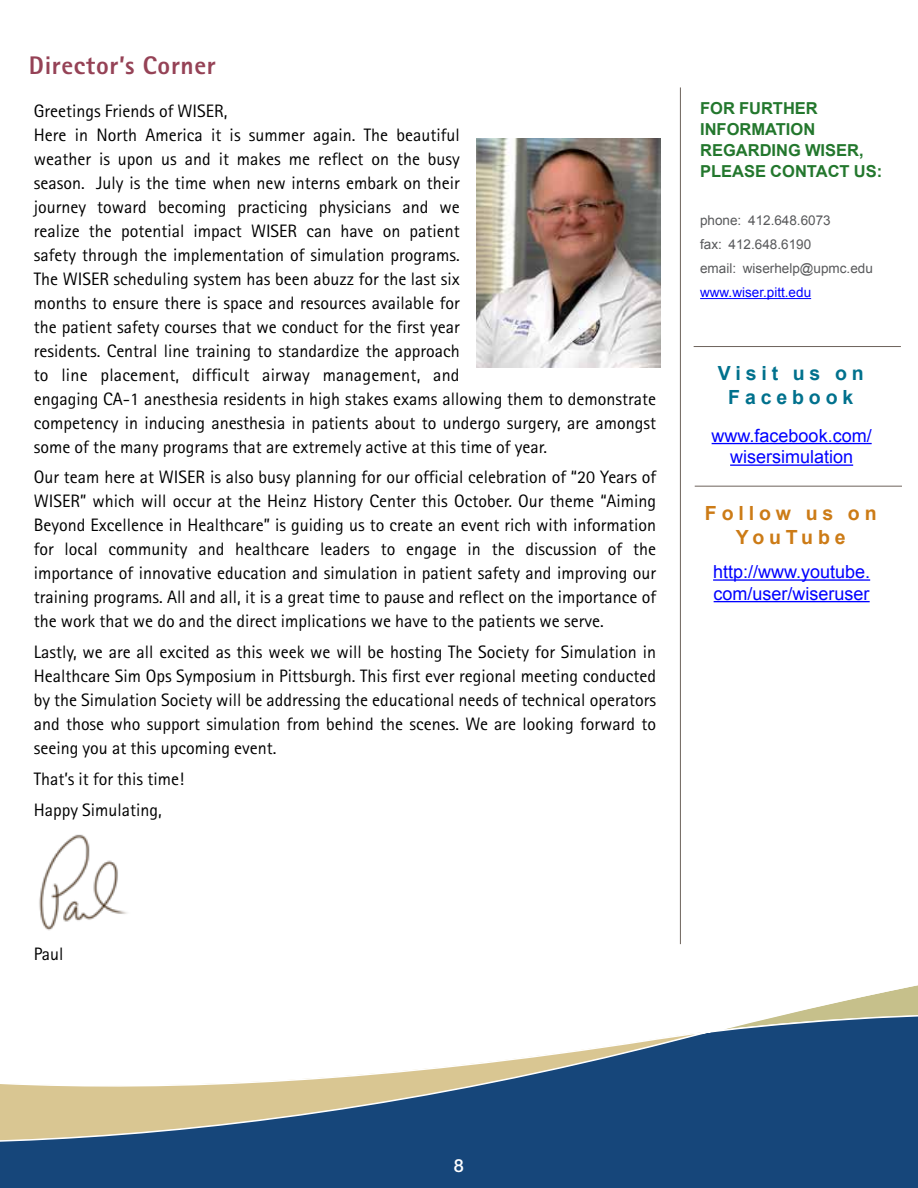
<style>
.page{position:relative;width:918px;height:1188px;background:#fff}
.page>*{position:absolute;margin:0;border:0;box-sizing:border-box;transform-origin:0 0}
.t1{font:800 25.5px "Rotis Sans Serif";letter-spacing:.025em;color:#954256}
.t2{font:700 19.5px/24px "Arial";letter-spacing:.25em;color:#00718d;text-align:center}
.t3{font:700 19.5px/24px "Arial";letter-spacing:.25em;color:#cc7b16;text-align:center}
.t4{font:18px/24px "Rotis Sans Serif";color:#000}
.t5{font:18px/21.6px "Arial";color:#00f;text-align:center}
.t6{font:500 18px "Helvetica Neue";color:#fff}
.t7{font:700 16.5px/21px "Arial";color:#23772d}
.t8{font:13.5px/24px "Arial";color:#58595b}
.t9{font:13.5px "Arial";color:#00f}
</style>
<div class="page">
<svg style="left:0;top:904px;width:918px;height:284px"></svg>
<img style="left:477px;top:139px;width:184px;height:229px">
<hr style="left:694px;top:346px;width:207px;height:1px;background:#6d635b">
<hr style="left:700px;top:298px;width:111px;height:1px;background:#00f">
<hr style="left:712px;top:443px;width:160px;height:1px;background:#00f">
<hr style="left:730px;top:465px;width:123px;height:1px;background:#00f">
<hr style="left:695px;top:486px;width:207px;height:1px;background:#6d635b">
<hr style="left:713px;top:579px;width:157px;height:2px;background:#00f">
<hr style="left:714px;top:601px;width:156px;height:1px;background:#00f">
<hr style="left:680px;top:87px;width:1px;height:857px;background:#6d635b">
<img style="left:28px;top:834px;width:109px;height:102px">
<h1 class="t1" style="left:29px;top:49px;width:188px">Director’s Corner</h1>
<p class="t4" style="left:34px;top:98px;width:624px">Greetings Friends of WISER,<br>Here in North America it is summer again. The beautiful<br>weather is upon us and it makes me reflect on the busy<br>season. July is the time when new interns embark on their<br>journey toward becoming practicing physicians and we<br>realize the potential impact WISER can have on patient<br>safety through the implementation of simulation programs.<br>The WISER scheduling system has been abuzz for the last six<br>months to ensure there is space and resources available for<br>the patient safety courses that we conduct for the first year<br>residents. Central line training to standardize the approach<br>to line placement, difficult airway management, and<br>engaging CA-1 anesthesia residents in high stakes exams allowing them to demonstrate competency in inducing anesthesia in patients about to undergo surgery, are amongst some of the many programs that are extremely active at this time of year.</p>
<p class="t4" style="left:34px;top:465px;width:624px;text-align:justify">Our team here at WISER is also busy planning for our official celebration of “20 Years of WISER” which will occur at the Heinz History Center this October. Our theme “Aiming Beyond Excellence in Healthcare” is guiding us to create an event rich with information for local community and healthcare leaders to engage in the discussion of the importance of innovative education and simulation in patient safety and improving our training programs. All and all, it is a great time to pause and reflect on the importance of the work that we do and the direct implications we have to the patients we serve.</p>
<p class="t4" style="left:34px;top:640px;width:624px;text-align:justify">Lastly, we are all excited as this week we will be hosting The Society for Simulation in Healthcare Sim Ops Symposium in Pittsburgh. This first ever regional meeting conducted by the Simulation Society will be addressing the educational needs of technical operators and those who support simulation from behind the scenes. We are looking forward to seeing you at this upcoming event.</p>
<p class="t4" style="left:34px;top:763px;width:152px;line-height:30.8px">That’s it for this time!<br>Happy Simulating,</p>
<p class="t7" style="left:700px;top:98px;width:184px">FOR FURTHER<br>INFORMATION<br>REGARDING WISER,<br>PLEASE CONTACT US:</p>
<p class="t8" style="left:700px;top:209px;width:174px">phone: 412.648.6073<br>fax: 412.648.6190<br>email: wiserhelp@upmc.edu</p>
<p class="t9" style="left:700px;top:284px;width:113px">www.wiser.pitt.edu</p>
<p class="t2" style="left:718px;top:362px;width:147px">Visit us on<br>Facebook</p>
<p class="t5" style="left:712px;top:425px;width:162px">www.facebook.com/ wisersimulation</p>
<p class="t3" style="left:705px;top:502px;width:173px">Follow us on<br>YouTube</p>
<p class="t5" style="left:713px;top:561px;width:159px;text-align:left">http://www.youtube. com/user/wiseruser</p>
<p class="t4" style="left:34px;top:941px;width:31px">Paul</p>
<p class="t6" style="left:454px;top:1155px;width:12px">8</p>
</div>
